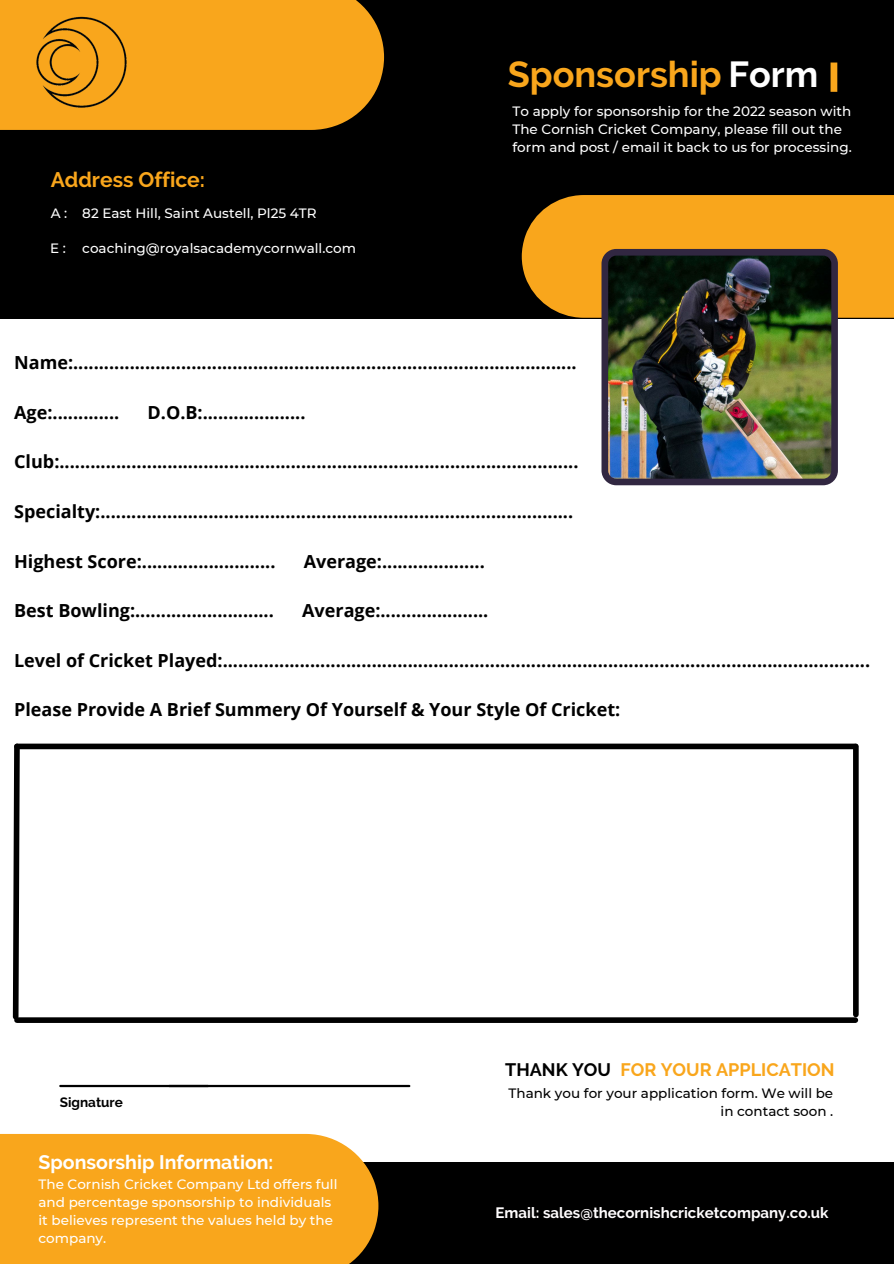
<style>
.page{position:relative;width:894px;height:1264px;background:#fff}
.page>*{position:absolute;margin:0;border:0;box-sizing:border-box;transform-origin:0 0}
.t1{font:700 36px "Raleway";color:#f9a61c}
.t2{font:700 21px "Raleway";color:#f9a61c}
.t3{font:700 19.5px "Raleway";color:#fff}
.t4{font:700 18px "Open Sans";color:#000}
.t5{font:700 18px "Raleway";color:#f9a61c}
.t6{font:700 18px "Raleway";color:#000}
.t7{font:700 15px "Raleway";color:#fffdfe}
.t8{font:500 13.5px/18px "Montserrat";color:#fff}
.t9{font:500 13.5px/18px "Montserrat";color:#000;text-align:right}
.t10{font:700 13.5px "Raleway";color:#000}
.s1{color:#fff}
</style>
<div class="page">
<div style="left:0;top:0;width:893px;height:318px;background:#000"></div>
<svg style="left:521px;top:195px;width:372px;height:123px;background:#e99b1a"></svg>
<hr style="left:60px;top:1084px;width:148px;height:3px;background:#000">
<hr style="left:169px;top:1084px;width:240px;height:3px;background:#000">
<div style="left:830px;top:63px;width:7px;height:29px;background:#f9a61c"></div>
<div style="left:0;top:1161px;width:893px;height:102px;background:#000"></div>
<div style="left:0;top:1133px;width:378px;height:130px;background:#f9a61c"></div>
<div style="left:0;top:0;width:384px;height:130px;background:#f9a61c"></div>
<img style="left:601px;top:249px;width:236px;height:236px">
<img style="left:21px;top:1px;width:123px;height:123px">
<div style="left:17px;top:743px;width:838px;height:6px;background:#000"></div>
<div style="left:17px;top:1017px;width:838px;height:5px;background:#000"></div>
<svg style="left:12px;top:743px;width:11px;height:279px"></svg>
<svg style="left:852px;top:746px;width:6px;height:268px;fill:#000"></svg>
<p class="t1" style="left:507px;top:53px;width:312px">Sponsorship <span class="s1">Form</span></p>
<p class="t2" style="left:51px;top:167px;width:156px">Address Office:</p>
<p class="t8" style="left:82px;top:204px;width:236px">82 East Hill, Saint Austell, Pl25 4TR</p>
<p class="t8" style="left:82px;top:239px;width:275px">coaching@royalsacademycornwall.com</p>
<p class="t8" style="left:51px;top:204px;width:18px">A :</p>
<p class="t8" style="left:50px;top:239px;width:17px">E :</p>
<p class="t8" style="left:512px;top:102px;width:340px">To apply for sponsorship for the 2022 season with<br>The Cornish Cricket Company, please fill out the form and post / email it back to us for processing.</p>
<p class="t4" style="left:14px;top:350px;width:564px">Name:..................................................................................................</p>
<p class="t4" style="left:14px;top:399px;width:107px">Age:.............</p>
<p class="t4" style="left:147px;top:399px;width:159px">D.O.B:....................</p>
<p class="t4" style="left:14px;top:449px;width:565px">Club:.....................................................................................................</p>
<p class="t4" style="left:14px;top:498px;width:560px">Specialty:............................................................................................</p>
<p class="t4" style="left:14px;top:548px;width:263px">Highest Score:..........................</p>
<p class="t4" style="left:303px;top:548px;width:182px">Average:....................</p>
<p class="t4" style="left:14px;top:598px;width:261px">Best Bowling:...........................</p>
<p class="t4" style="left:302px;top:598px;width:188px">Average:.....................</p>
<p class="t4" style="left:14px;top:647px;width:857px">Level of Cricket Played:..............................................................................................................................</p>
<p class="t4" style="left:14px;top:697px;width:607px">Please Provide A Brief Summery Of Yourself &amp; Your Style Of Cricket:</p>
<p class="t10" style="left:60px;top:1093px;width:65px">Signature</p>
<p class="t3" style="left:39px;top:1150px;width:236px">Sponsorship Information:</p>
<p class="t8" style="left:39px;top:1174px;width:300px">The Cornish Cricket Company Ltd offers full and percentage sponsorship to individuals it believes represent the values held by the company.</p>
<p class="t6" style="left:505px;top:1059px;width:107px">THANK YOU</p>
<p class="t5" style="left:620px;top:1059px;width:215px">FOR YOUR APPLICATION</p>
<p class="t9" style="left:508px;top:1084px;width:326px">Thank you for your application form. We will be in contact soon .</p>
<p class="t7" style="left:495px;top:1203px;width:334px">Email: sales@thecornishcricketcompany.co.uk</p>
</div>
